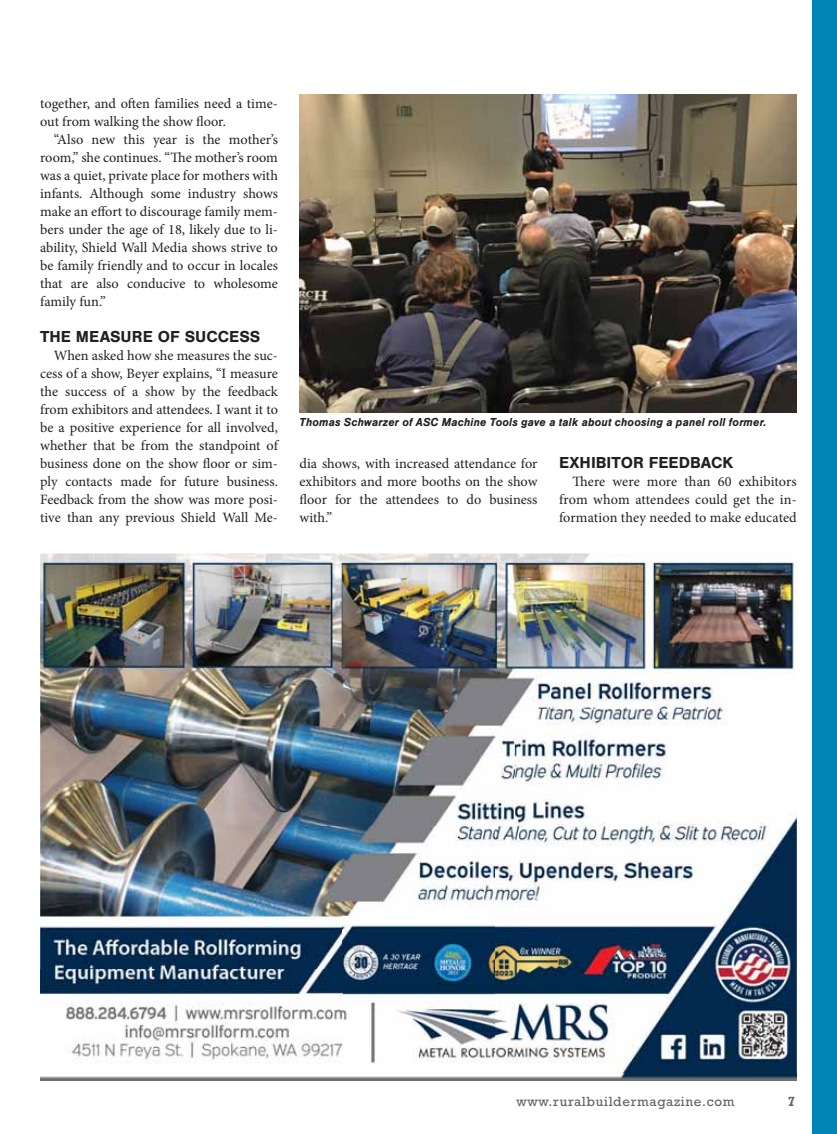
<style>
.page{position:relative;width:837px;height:1134px;background:#fff}
.page>*{position:absolute;margin:0;border:0;box-sizing:border-box;transform-origin:0 0}
.t1{font:700 16.5px "Nimbus San";color:#231f20}
.t2{font:14.25px/18px "Minion Pro";color:#231f20;text-align:justify}
.t3{font:13.5px "Rockwell Std";letter-spacing:.05em;color:#636466}
.t4{font:700 13.5px "Rockwell Std";color:#636466}
.t5{font:italic 700 12px "Nimbus San";letter-spacing:.015em;color:#231f20;scale:.93 1}
</style>
<div class="page">
<div style="left:811px;top:0;width:25px;height:1133px;background:#0084b5"></div>
<img style="left:40px;top:1073px;width:756px;height:7px">
<img style="left:40px;top:553px;width:302px;height:510px">
<img style="left:342px;top:553px;width:452px;height:155px">
<img style="left:494px;top:708px;width:302px;height:365px">
<img style="left:342px;top:825px;width:152px;height:239px">
<img style="left:301px;top:688px;width:213px;height:137px">
<img style="left:299px;top:94px;width:497px;height:319px">
<p class="t2" style="left:40px;top:95px;width:239px">together, and often families need a time&shy;out from walking the show floor.</p>
<p class="t2" style="left:40px;top:131px;width:239px;text-indent:13px">“Also new this year is the mother’s room,” she continues. “The mother’s room was a quiet, private place for mothers with infants. Although some industry shows make an effort to discourage family mem&shy;bers under the age of 18, likely due to li&shy;ability, Shield Wall Media shows strive to be family friendly and to occur in locales that are also conducive to wholesome family fun.”</p>
<p class="t1" style="left:40px;top:330px;width:222px">THE MEASURE OF SUCCESS</p>
<p class="t2" style="left:40px;top:347px;width:239px;text-indent:13px">When asked how she measures the suc&shy;cess of a show, Beyer explains, “I measure the success of a show by the feedback from exhibitors and attendees. I want it to be a positive experience for all involved, whether that be from the standpoint of business done on the show floor or sim&shy;ply contacts made for future business.<br>Feedback from the show was more posi&shy;tive than any previous Shield Wall Me-</p>
<p class="t5" style="left:299px;top:417px;width:503px">Thomas Schwarzer of ASC Machine Tools gave a talk about choosing a panel roll former.</p>
<p class="t2" style="left:299px;top:455px;width:239px">dia shows, with increased attendance for exhibitors and more booths on the show floor for the attendees to do business with.”</p>
<p class="t1" style="left:559px;top:456px;width:176px">EXHIBITOR FEEDBACK</p>
<p class="t2" style="left:559px;top:473px;width:239px;text-indent:13px">There were more than 60 exhibitors from whom attendees could get the in&shy;formation they needed to make educated</p>
<p class="t3" style="left:516px;top:1095px;width:219px">www.ruralbuildermagazine.com</p>
<p class="t4" style="left:787px;top:1095px;width:9px">7</p>
</div>
